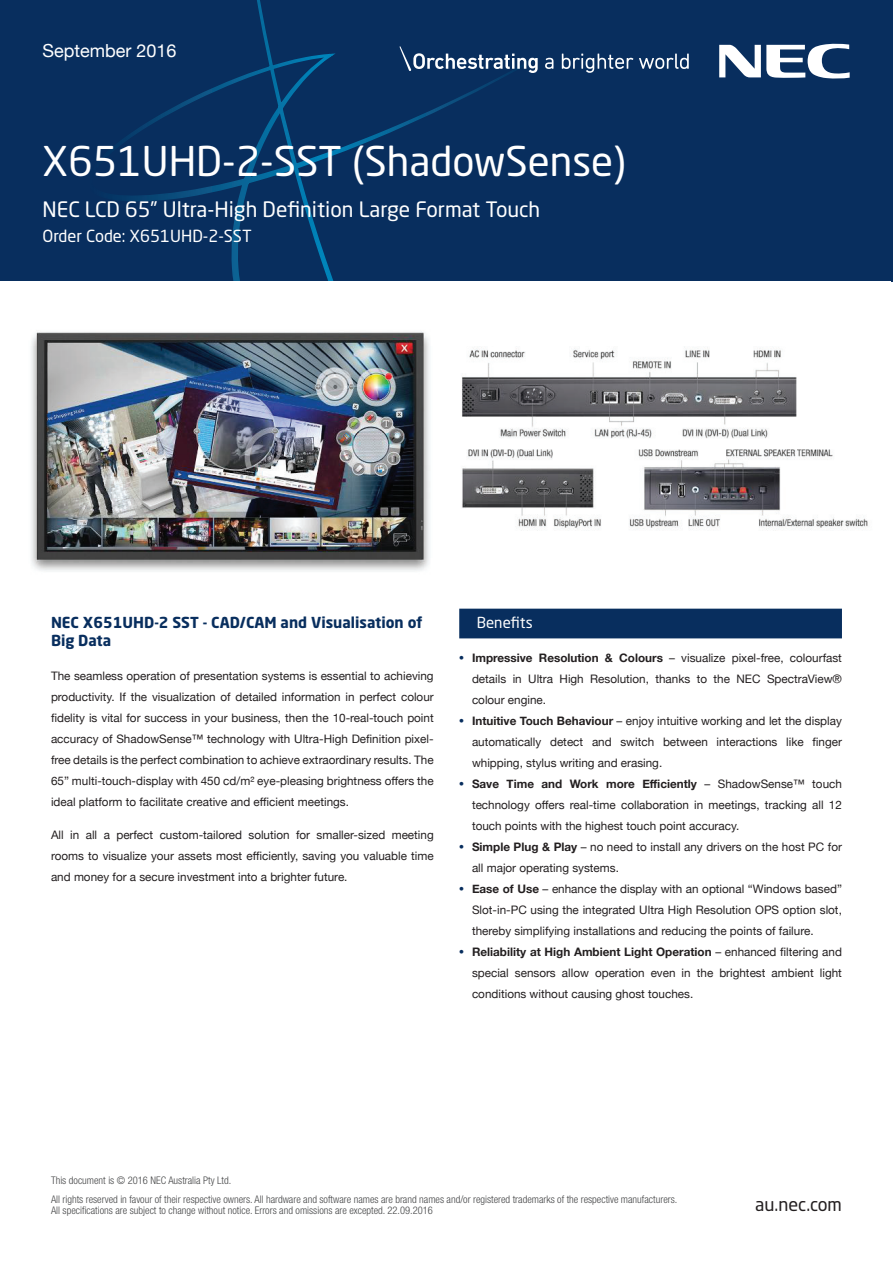
<style>
.page{position:relative;width:893px;height:1263px;background:#fff}
.page>*{position:absolute;margin:0;border:0;box-sizing:border-box;transform-origin:0 0}
.t1{font:40.5px "Neo Sans Std";color:#fff}
.t2{font:21px "Neo Sans Std";color:#fff}
.t3{font:18px "Helvetica Neue";color:#fff}
.t4{font:18px "Neo Sans Std";color:#231f20}
.t5{font:16.5px "Neo Sans Std";color:#fff}
.t6{font:700 15px/18px "Neo Sans Std";color:#082e5e}
.t7{font:15px "Neo Sans Std";color:#fff}
.t8{font:11.7px/21px "Helvetica Neue";color:#231f20;text-align:justify}
.t9{font:300 condensed 10.5px/19px "Helvetica Neue LT Std";color:#454647}
.s1{font-family:"Neo Sans Std";color:#082e5e}
.s2{font-weight:700}
</style>
<div class="page">
<div style="left:0;top:0;width:893px;height:282px;background:#082e5e"></div>
<svg style="left:87px;top:0;width:454px;height:282px"></svg>
<svg style="left:719px;top:43px;width:131px;height:36px"></svg>
<svg style="left:545px;top:58px;width:8px;height:11px"></svg>
<svg style="left:562px;top:54px;width:71px;height:19px"></svg>
<svg style="left:639px;top:54px;width:50px;height:15px"></svg>
<svg style="left:399px;top:46px;width:139px;height:27px"></svg>
<div style="left:459px;top:609px;width:383px;height:29px;background:#082e5e"></div>
<img style="left:31px;top:331px;width:399px;height:240px">
<img style="left:462px;top:346px;width:406px;height:185px">
<h3 class="t3" style="left:42px;top:38px;width:136px">September 2016</h3>
<h1 class="t1" style="left:42px;top:136px;width:585px">X651UHD-2-SST (ShadowSense)</h1>
<h2 class="t2" style="left:42px;top:197px;width:499px">NEC LCD 65” Ultra-High Definition Large Format Touch</h2>
<h3 class="t5" style="left:42px;top:226px;width:211px">Order Code: X651UHD-2-SST</h3>
<p class="t6" style="left:51px;top:613px;width:373px">NEC X651UHD-2 SST - CAD/CAM and Visualisation of<br>Big Data</p>
<p class="t8" style="left:51px;top:665px;width:384px">The seamless operation of presentation systems is essential to achieving productivity. If the visualization of detailed information in perfect colour fidelity is vital for success in your business, then the 10-real-touch point accuracy of ShadowSense™ technology with Ultra-High Definition pixel&shy;free details is the perfect combination to achieve extraordinary results. The 65” multi-touch-display with 450 cd/m² eye-pleasing brightness offers the ideal platform to facilitate creative and efficient meetings.</p>
<p class="t8" style="left:51px;top:825px;width:384px">All in all a perfect custom-tailored solution for smaller-sized meeting rooms to visualize your assets most efficiently, saving you valuable time and money for a secure investment into a brighter future.</p>
<p class="t7" style="left:477px;top:613px;width:57px">Benefits</p>
<p class="t8" style="left:472px;top:647px;width:371px;text-indent:-13px"><span class="s1">•</span> <span class="s2">Impressive Resolution &amp; Colours</span> – visualize pixel-free, colourfast details in Ultra High Resolution, thanks to the NEC SpectraView® colour engine.</p>
<p class="t8" style="left:472px;top:710px;width:371px;text-indent:-13px"><span class="s1">•</span> <span class="s2">Intuitive Touch Behaviour</span> – enjoy intuitive working and let the display automatically detect and switch between interactions like finger whipping, stylus writing and erasing.</p>
<p class="t8" style="left:472px;top:773px;width:371px;text-indent:-13px"><span class="s1">•</span> <span class="s2">Save Time and Work more Efficiently</span> – ShadowSense™ touch technology offers real-time collaboration in meetings, tracking all 12 touch points with the highest touch point accuracy.</p>
<p class="t8" style="left:472px;top:836px;width:371px;text-indent:-13px"><span class="s1">•</span> <span class="s2">Simple Plug &amp; Play</span> – no need to install any drivers on the host PC for all major operating systems.</p>
<p class="t8" style="left:472px;top:878px;width:371px;text-indent:-13px"><span class="s1">•</span> <span class="s2">Ease of Use</span> – enhance the display with an optional “Windows based” Slot-in-PC using the integrated Ultra High Resolution OPS option slot, thereby simplifying installations and reducing the points of failure.</p>
<p class="t8" style="left:472px;top:941px;width:371px;text-indent:-13px"><span class="s1">•</span> <span class="s2">Reliability at High Ambient Light Operation</span> – enhanced filtering and special sensors allow operation even in the brightest ambient light conditions without causing ghost touches.</p>
<p class="t9" style="left:51px;top:1171px;width:628px">This document is © 2016 NEC Australia Pty Ltd.<br>All rights reserved in favour of their respective owners. All hardware and software names are brand names and/or registered trademarks of the respective manufacturers.</p>
<p class="t9" style="left:51px;top:1200px;width:383px">All specifications are subject to change without notice. Errors and omissions are excepted. 22.09.2016</p>
<h3 class="t4" style="left:755px;top:1193px;width:88px">au.nec.com</h3>
</div>
